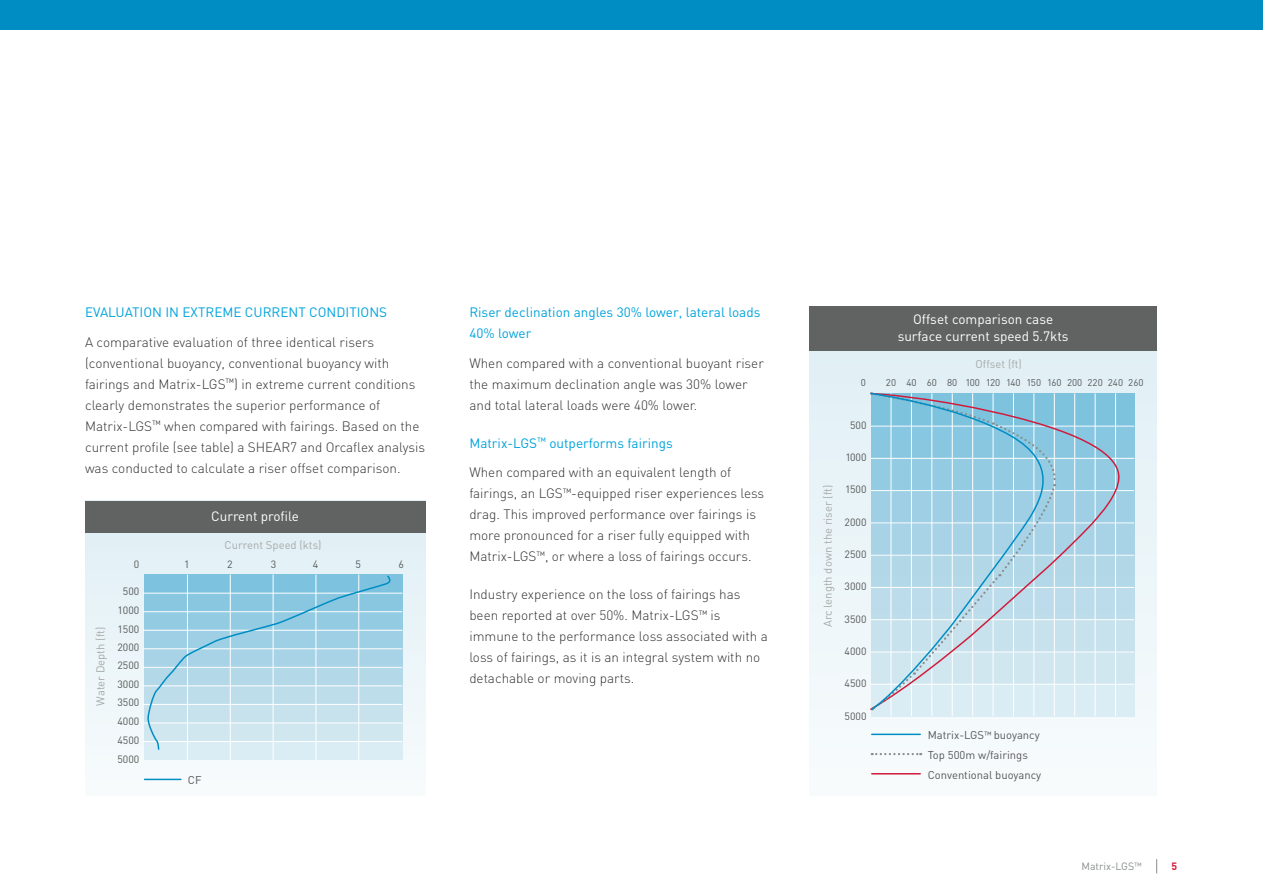
<style>
.page{position:relative;width:1263px;height:893px;background:#fff}
.page>*{position:absolute;margin:0;border:0;box-sizing:border-box;transform-origin:0 0}
.t1{font:300 13.5px/21px "DIN";color:#303231}
.t2{font:13.5px/21px "DIN";color:#00a3db}
.t3{font:13.5px/16.5px "DIN";color:#fff;text-align:center}
.t4{font:11.25px "DIN";color:#a7aaa9}
.t5{font:11.25px/19.6px "DIN";color:#565858}
.t6{font:10.5px/18.6px "DIN";color:#565858;text-align:center}
.t7{font:10.5px "DIN";color:#898d8e}
.t8{font:700 10.5px "DIN";color:#d01c3c}
.t9{font:9.75px "DIN";color:#565858}
.s1{font-weight:400;color:#00a3db}
.s2{font-weight:300;font-size:9px;color:#303231}
.s3{font-size:9px}
</style>
<div class="page">
<svg style="left:1156px;top:859px;width:1px;height:14px"></svg>
<div style="left:85px;top:501px;width:340px;height:295px;background:#ebf5f8"></div>
<div style="left:85px;top:501px;width:340px;height:31px;background:#606362"></div>
<div style="left:809px;top:306px;width:348px;height:490px;background:linear-gradient(to right,#ecf4f7,#edf4f7)"></div>
<div style="left:144px;top:574px;width:258px;height:19px;background:#7dc3df"></div>
<div style="left:144px;top:593px;width:258px;height:19px;background:#89c7e1"></div>
<div style="left:144px;top:612px;width:258px;height:18px;background:#93cbe3"></div>
<div style="left:144px;top:630px;width:258px;height:19px;background:#9ecfe5"></div>
<div style="left:144px;top:649px;width:258px;height:18px;background:#a8d3e7"></div>
<div style="left:144px;top:667px;width:258px;height:19px;background:#b3d8e8"></div>
<div style="left:144px;top:686px;width:258px;height:18px;background:#bdddeb"></div>
<div style="left:144px;top:704px;width:258px;height:19px;background:#c7e2ed"></div>
<div style="left:144px;top:723px;width:258px;height:18px;background:#d1e7f0"></div>
<div style="left:144px;top:741px;width:258px;height:19px;background:#dbedf4"></div>
<hr style="left:143px;top:593px;width:259px;height:1px;background:#fff">
<hr style="left:143px;top:611px;width:259px;height:1px;background:#fff">
<hr style="left:143px;top:630px;width:259px;height:1px;background:#fff">
<hr style="left:143px;top:648px;width:259px;height:1px;background:#fff">
<hr style="left:143px;top:667px;width:259px;height:1px;background:#fff">
<hr style="left:143px;top:685px;width:259px;height:1px;background:#fff">
<hr style="left:143px;top:704px;width:259px;height:1px;background:#fff">
<hr style="left:143px;top:722px;width:259px;height:1px;background:#fff">
<hr style="left:143px;top:741px;width:259px;height:1px;background:#fff">
<hr style="left:187px;top:574px;width:1px;height:186px;background:#fff">
<hr style="left:230px;top:574px;width:1px;height:186px;background:#fff">
<hr style="left:273px;top:574px;width:1px;height:186px;background:#fff">
<hr style="left:315px;top:574px;width:1px;height:186px;background:#fff">
<hr style="left:358px;top:574px;width:1px;height:186px;background:#fff">
<div style="left:871px;top:393px;width:263px;height:33px;background:#7dc3de"></div>
<div style="left:871px;top:426px;width:263px;height:32px;background:#89c7e1"></div>
<div style="left:871px;top:458px;width:263px;height:32px;background:#93cbe2"></div>
<div style="left:871px;top:490px;width:263px;height:32px;background:#9ecfe5"></div>
<div style="left:871px;top:522px;width:263px;height:33px;background:#a8d3e7"></div>
<div style="left:871px;top:555px;width:263px;height:32px;background:#b2d8e8"></div>
<div style="left:871px;top:587px;width:263px;height:32px;background:#bddceb"></div>
<div style="left:871px;top:619px;width:263px;height:33px;background:#c7e2ed"></div>
<div style="left:871px;top:652px;width:263px;height:32px;background:#d0e7f0"></div>
<div style="left:871px;top:684px;width:263px;height:32px;background:#dbedf4"></div>
<hr style="left:871px;top:426px;width:263px;height:1px;background:#fff">
<hr style="left:871px;top:458px;width:263px;height:1px;background:#fff">
<hr style="left:871px;top:490px;width:263px;height:1px;background:#fff">
<hr style="left:871px;top:522px;width:263px;height:1px;background:#fff">
<hr style="left:871px;top:555px;width:263px;height:1px;background:#fff">
<hr style="left:871px;top:587px;width:263px;height:1px;background:#fff">
<hr style="left:871px;top:619px;width:263px;height:1px;background:#fff">
<hr style="left:871px;top:651px;width:263px;height:1px;background:#fff">
<hr style="left:871px;top:684px;width:263px;height:1px;background:#fff">
<hr style="left:890px;top:393px;width:1px;height:323px;background:#fff">
<hr style="left:911px;top:393px;width:1px;height:323px;background:#fff">
<hr style="left:931px;top:393px;width:1px;height:323px;background:#fff">
<hr style="left:952px;top:393px;width:1px;height:323px;background:#fff">
<hr style="left:972px;top:393px;width:1px;height:323px;background:#fff">
<hr style="left:993px;top:393px;width:1px;height:323px;background:#fff">
<hr style="left:1013px;top:393px;width:1px;height:323px;background:#fff">
<hr style="left:1033px;top:393px;width:1px;height:323px;background:#fff">
<hr style="left:1054px;top:393px;width:1px;height:323px;background:#fff">
<hr style="left:1074px;top:393px;width:1px;height:323px;background:#fff">
<hr style="left:1095px;top:393px;width:1px;height:323px;background:#fff">
<hr style="left:1115px;top:393px;width:1px;height:323px;background:#fff">
<hr style="left:872px;top:734px;width:48px;height:1px;background:#008dc4">
<svg style="left:872px;top:753px;width:49px;height:2px"></svg>
<hr style="left:872px;top:773px;width:48px;height:1px;background:#d01c3c">
<hr style="left:145px;top:779px;width:36px;height:1px;background:#008dc4">
<svg style="left:147px;top:575px;width:246px;height:176px"></svg>
<div style="left:809px;top:306px;width:348px;height:44px;background:#606362"></div>
<svg style="left:1062px;top:392px;width:57px;height:319px"></svg>
<svg style="left:869px;top:392px;width:193px;height:319px"></svg>
<div style="left:0;top:0;width:1263px;height:30px;background:#008dc4"></div>
<p class="t2" style="left:85px;top:301px;width:17px">Evaluation</p>
<p class="t2" style="left:165px;top:301px;width:43px">in extreme</p>
<p class="t2" style="left:245px;top:301px;width:10px">current</p>
<p class="t2" style="left:309px;top:301px;width:9px">conditions</p>
<p class="t1" style="left:85px;top:331px;width:342px">A comparative evaluation of three identical risers (conventional buoyancy, conventional buoyancy with fairings and Matrix-LGS<sup>™</sup>) in extreme current conditions clearly demonstrates the superior performance of Matrix-LGS<sup>™</sup> when compared with fairings. Based on the current profile (see table) a SHEAR7 and Orcaflex analysis was conducted to calculate a riser offset comparison.</p>
<p class="t3" style="left:211px;top:508px;width:89px">Current profile</p>
<p class="t4" style="left:93px;top:705px;width:80px;rotate:-90deg">Water Depth (ft)</p>
<p class="t6" style="left:134px;top:555px;width:7px">0</p>
<p class="t6" style="left:117px;top:582px;width:23px">500<br>1000<br>1500<br>2000<br>2500<br>3000<br>3500<br>4000<br>4500</p>
<p class="t6" style="left:117px;top:750px;width:23px">5000</p>
<p class="t4" style="left:225px;top:538px;width:99px">Current Speed (kts)</p>
<p class="t6" style="left:184px;top:554px;width:7px">1</p>
<p class="t6" style="left:227px;top:555px;width:7px">2</p>
<p class="t6" style="left:271px;top:555px;width:7px">3</p>
<p class="t6" style="left:313px;top:555px;width:7px">4</p>
<p class="t6" style="left:356px;top:555px;width:7px">5</p>
<p class="t6" style="left:398px;top:555px;width:7px">6</p>
<p class="t5" style="left:188px;top:770px;width:15px">CF</p>
<p class="t2" style="left:469px;top:302px;width:293px">Riser declination angles 30% lower, lateral loads<br>40% lower</p>
<p class="t1" style="left:469px;top:352px;width:296px">When compared with a conventional buoyant riser the maximum declination angle was 30% lower and total lateral loads were 40% lower.</p>
<p class="t1" style="left:469px;top:428px;width:263px;line-height:29.5px"><span class="s1">Matrix-LGS</span><sup>™</sup> <span class="s1">outperforms fairings<br></span>When compared with an equivalent length of</p>
<p class="t1" style="left:469px;top:483px;width:296px">fairings, an LGS<sup>™</sup>-equipped riser experiences less drag. This improved performance over fairings is more pronounced for a riser fully equipped with Matrix-LGS<sup>™</sup>, or where a loss of fairings occurs.</p>
<p class="t1" style="left:469px;top:584px;width:300px">Industry experience on the loss of fairings has been reported at over 50%. Matrix-LGS<sup>™</sup> is immune to the performance loss associated with a loss of fairings, as it is an integral system with no detachable or moving parts.</p>
<p class="t4" style="left:821px;top:627px;width:144px;rotate:-90deg">Arc length down the riser (ft)</p>
<p class="t9" style="left:861px;top:377px;width:7px">0</p>
<p class="t6" style="left:850px;top:416px;width:18px">500</p>
<p class="t6" style="left:846px;top:448px;width:22px">1000</p>
<p class="t6" style="left:845px;top:480px;width:23px">1500</p>
<p class="t6" style="left:845px;top:512px;width:23px">2000</p>
<p class="t6" style="left:845px;top:545px;width:23px">2500</p>
<p class="t6" style="left:845px;top:577px;width:23px">3000</p>
<p class="t6" style="left:845px;top:609px;width:23px">3500</p>
<p class="t6" style="left:845px;top:641px;width:23px">4000</p>
<p class="t6" style="left:845px;top:674px;width:23px">4500</p>
<p class="t6" style="left:845px;top:706px;width:23px">5000</p>
<p class="t3" style="left:898px;top:311px;width:172px">Offset comparison case surface current speed 5.7kts</p>
<p class="t4" style="left:975px;top:357px;width:48px">Offset (ft)</p>
<p class="t9" style="left:886px;top:377px;width:259px">20 40 60 80 100 120 140 150 160 200 220 240 260</p>
<p class="t5" style="left:928px;top:725px;width:115px">Matrix-LGS<span class="s2">™</span> buoyancy<br>Top 500m w/fairings<br>Conventional buoyancy</p>
<p class="t7" style="left:1081px;top:860px;width:62px">Matrix-LGS<span class="s3">™</span></p>
<p class="t8" style="left:1171px;top:860px;width:7px">5</p>
</div>
